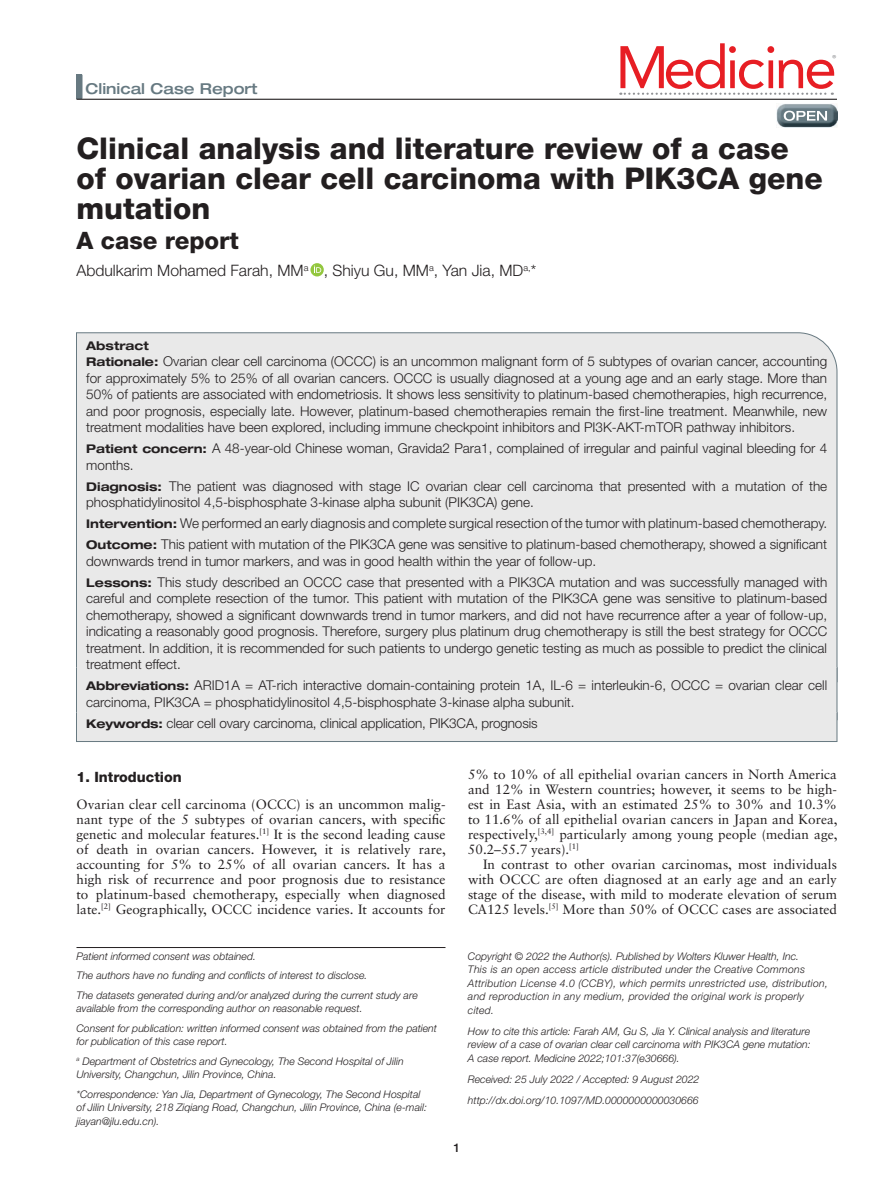
<style>
.page{position:relative;width:891px;height:1188px;background:#fff}
.page>*{position:absolute;margin:0;border:0;box-sizing:border-box;transform-origin:0 0}
.t1{font:59.4px "Avenir";letter-spacing:-.06em;color:#e71e24}
.t2{font:800 30px/30px "Helvetica Neue LT Std";color:#231f20}
.t3{font:800 24px "Helvetica Neue LT Std";color:#231f20}
.t4{font:300 15.75px "Helvetica Neue LT Std";color:#231f20}
.t5{font:500 expanded 15px "Helvetica Neue LT Std";color:#667981}
.t6{font:800 14.25px "Helvetica Neue LT Std";color:#231f20}
.t7{font:300 13.5px/16.5px "Helvetica Neue LT Std";color:#231f20}
.t8{font:13.5px/15px "Sabon LT Std";color:#231f20;text-align:justify}
.t9{font:700 expanded 12px "Helvetica Neue LT Std";color:#231f20}
.t10{font:500 12px "Helvetica Neue LT Std";color:#231f20}
.t11{font:italic 300 10.5px/19.5px "Helvetica Neue LT Std";color:#231f20}
.t12{font:italic 300 10.5px/13.5px "Helvetica Neue LT Std";letter-spacing:.025em;color:#231f20}
.t13{font:500 10.35px "Akzidenz Grotesk BE";color:#909295}
.s1{font-weight:700;font-stretch:expanded;font-size:12px}
</style>
<div class="page">
<div style="left:76px;top:74px;width:6px;height:25px;background:#677981"></div>
<hr style="left:76px;top:99px;width:761px;height:1px;background:#231f20">
<img style="left:776px;top:104px;width:61px;height:24px">
<svg style="left:784px;top:111px;width:43px;height:10px"></svg>
<svg style="left:620px;top:93px;width:213px;height:2px"></svg>
<div style="left:76px;top:332px;width:762px;height:351px;background:#e9e9e9"></div>
<div style="left:76px;top:667px;width:761px;height:54px;background:#e9e9e9"></div>
<div style="left:76px;top:712px;width:761px;height:30px;background:#e9e9e9"></div>
<div style="left:76px;top:712px;width:761px;height:30px;border:1px solid #677981"></div>
<svg style="left:310px;top:263px;width:14px;height:13px"></svg>
<svg style="left:314px;top:266px;width:7px;height:7px"></svg>
<hr style="left:76px;top:947px;width:370px;height:1px;background:#231f20">
<p class="t5" style="left:86px;top:80px;width:174px">Clinical Case Report</p>
<h1 class="t1" style="left:615px;top:33px;width:223px">Medicine</h1>
<p class="t13" style="left:832px;top:52px;width:6px">®</p>
<h2 class="t2" style="left:76px;top:134px;width:748px">Clinical analysis and literature review of a case of ovarian clear cell carcinoma with PIK3CA gene mutation</h2>
<h3 class="t3" style="left:76px;top:227px;width:164px">A case report</h3>
<p class="t4" style="left:76px;top:261px;width:461px">Abdulkarim Mohamed Farah, MM<sup>a</sup> , Shiyu Gu, MM<sup>a</sup>, Yan Jia, MD<sup>a,</sup>*</p>
<p class="t9" style="left:86px;top:338px;width:64px">Abstract</p>
<p class="t7" style="left:86px;top:353px;width:743px;text-align:justify"><span class="s1">Rationale:</span> Ovarian clear cell carcinoma (OCCC) is an uncommon malignant form of 5 subtypes of ovarian cancer, accounting for approximately 5% to 25% of all ovarian cancers. OCCC is usually diagnosed at a young age and an early stage. More than 50% of patients are associated with endometriosis. It shows less sensitivity to platinum-based chemotherapies, high recurrence, and poor prognosis, especially late. However, platinum-based chemotherapies remain the first-line treatment. Meanwhile, new treatment modalities have been explored, including immune checkpoint inhibitors and PI3K-AKT-mTOR pathway inhibitors.</p>
<p class="t7" style="left:86px;top:440px;width:743px"><span class="s1">Patient concern:</span> A 48-year-old Chinese woman, Gravida2 Para1, complained of irregular and painful vaginal bleeding for 4 months.</p>
<p class="t7" style="left:86px;top:478px;width:743px"><span class="s1">Diagnosis:</span> The patient was diagnosed with stage IC ovarian clear cell carcinoma that presented with a mutation of the phosphatidylinositol 4,5-bisphosphate 3-kinase alpha subunit (PIK3CA) gene.</p>
<p class="t7" style="left:86px;top:513px;width:742px;line-height:21px"><span class="s1">Intervention:</span> We performed an early diagnosis and complete surgical resection of the tumor with platinum-based chemotherapy.<br><span class="s1">Outcome:</span> This patient with mutation of the PIK3CA gene was sensitive to platinum-based chemotherapy, showed a significant</p>
<p class="t7" style="left:86px;top:550px;width:743px;line-height:21px">downwards trend in tumor markers, and was in good health within the year of follow-up.<br><span class="s1">Lessons:</span> This study described an OCCC case that presented with a PIK3CA mutation and was successfully managed with</p>
<p class="t7" style="left:86px;top:590px;width:742px;text-align:justify">careful and complete resection of the tumor. This patient with mutation of the PIK3CA gene was sensitive to platinum-based chemotherapy, showed a significant downwards trend in tumor markers, and did not have recurrence after a year of follow-up, indicating a reasonably good prognosis. Therefore, surgery plus platinum drug chemotherapy is still the best strategy for OCCC treatment. In addition, it is recommended for such patients to undergo genetic testing as much as possible to predict the clinical treatment effect.</p>
<p class="t7" style="left:86px;top:677px;width:743px"><span class="s1">Abbreviations:</span> ARID1A = AT-rich interactive domain-containing protein 1A, IL-6 = interleukin-6, OCCC = ovarian clear cell carcinoma, PIK3CA = phosphatidylinositol 4,5-bisphosphate 3-kinase alpha subunit.</p>
<p class="t7" style="left:86px;top:715px;width:453px"><span class="s1">Keywords:</span> clear cell ovary carcinoma, clinical application, PIK3CA, prognosis</p>
<p class="t6" style="left:76px;top:768px;width:107px">1. Introduction</p>
<p class="t8" style="left:76px;top:797px;width:371px">Ovarian clear cell carcinoma (OCCC) is an uncommon malig&shy;nant type of the 5 subtypes of ovarian cancers, with specific genetic and molecular features.<sup>[1]</sup> It is the second leading cause of death in ovarian cancers. However, it is relatively rare, accounting for 5% to 25% of all ovarian cancers. It has a high risk of recurrence and poor prognosis due to resistance to platinum-based chemotherapy, especially when diagnosed late.<sup>[2]</sup> Geographically, OCCC incidence varies. It accounts for</p>
<p class="t8" style="left:468px;top:767px;width:371px">5% to 10% of all epithelial ovarian cancers in North America and 12% in Western countries; however, it seems to be high&shy;est in East Asia, with an estimated 25% to 30% and 10.3% to 11.6% of all epithelial ovarian cancers in Japan and Korea, respectively,<sup>[3,4]</sup> particularly among young people (median age, 50.2–55.7 years).<sup>[1]</sup></p>
<p class="t8" style="left:468px;top:857px;width:371px;text-indent:15px">In contrast to other ovarian carcinomas, most individuals with OCCC are often diagnosed at an early age and an early stage of the disease, with mild to moderate elevation of serum CA125 levels.<sup>[5]</sup> More than 50% of OCCC cases are associated</p>
<p class="t11" style="left:76px;top:946px;width:343px">Patient informed consent was obtained.<br>The authors have no funding and conflicts of interest to disclose.<br>The datasets generated during and/or analyzed during the current study are</p>
<p class="t11" style="left:76px;top:999px;width:362px">available from the corresponding author on reasonable request.<br>Consent for publication: written informed consent was obtained from the patient</p>
<p class="t11" style="left:76px;top:1032px;width:329px">for publication of this case report.<br><sup>a</sup> Department of Obstetrics and Gynecology, The Second Hospital of Jilin</p>
<p class="t11" style="left:76px;top:1065px;width:345px">University, Changchun, Jilin Province, China.<br>*Correspondence: Yan Jia, Department of Gynecology, The Second Hospital</p>
<p class="t11" style="left:76px;top:1101px;width:352px;line-height:13.5px">of Jilin University, 218 Ziqiang Road, Changchun, Jilin Province, China (e-mail: jiayan@jlu.edu.cn).</p>
<p class="t12" style="left:468px;top:949px;width:362px">Copyright © 2022 the Author(s). Published by Wolters Kluwer Health, Inc.<br>This is an open access article distributed under the Creative Commons Attribution License 4.0 (CCBY), which permits unrestricted use, distribution, and reproduction in any medium, provided the original work is properly cited.</p>
<p class="t11" style="left:468px;top:1024px;width:344px;line-height:13.5px;text-align:justify">How to cite this article: Farah AM, Gu S, Jia Y. Clinical analysis and literature review of a case of ovarian clear cell carcinoma with PIK3CA gene mutation:<br>A case report. Medicine 2022;101:37(e30666).</p>
<p class="t11" style="left:468px;top:1069px;width:233px;line-height:21px">Received: 25 July 2022 / Accepted: 9 August 2022 http://dx.doi.org/10.1097/MD.0000000000030666</p>
<p class="t10" style="left:453px;top:1140px;width:8px">1</p>
</div>
